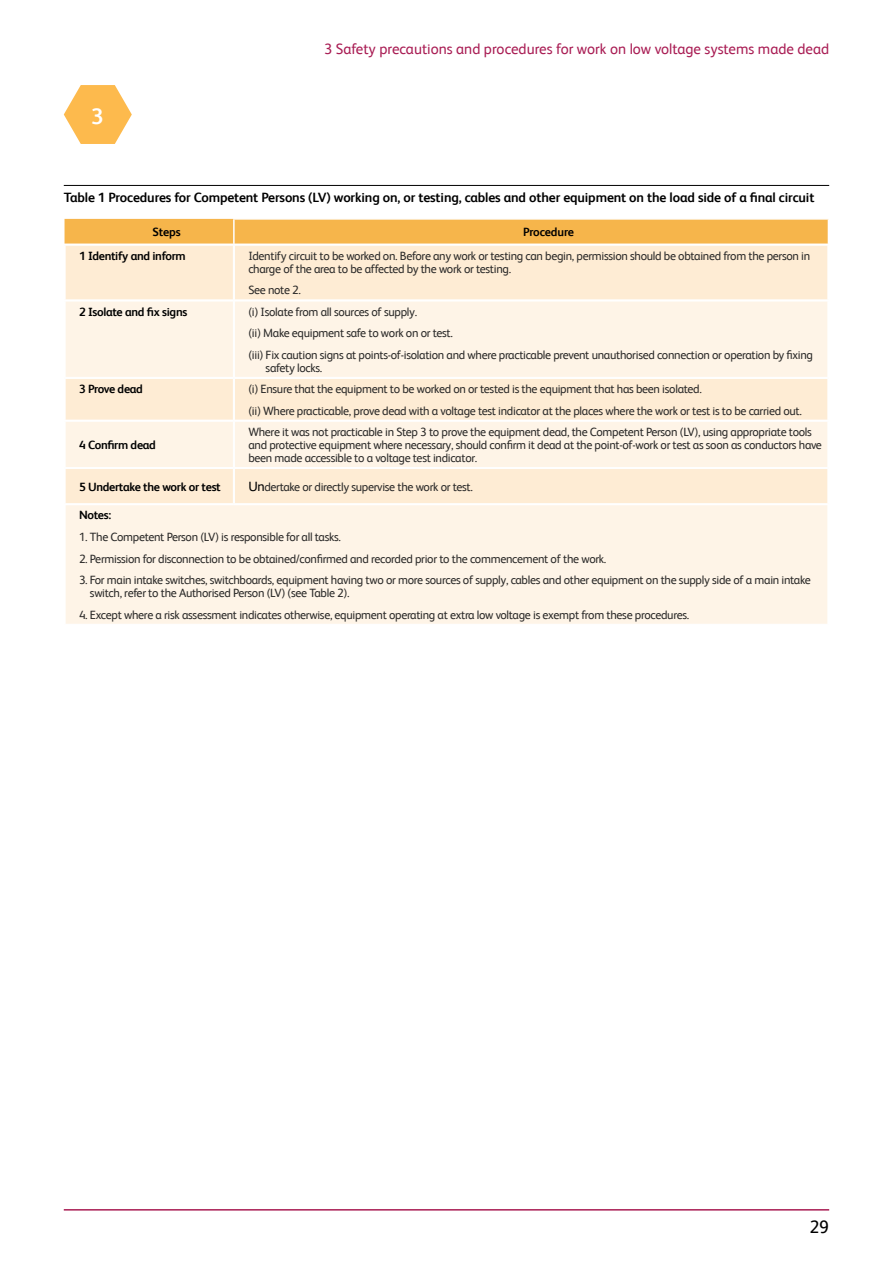
<style>
.page{position:relative;width:893px;height:1263px;background:#fff}
.page>*{position:absolute;margin:0;border:0;box-sizing:border-box;transform-origin:0 0}
.t1{font:700 22.5px "FS Albert";color:#fff}
.t2{font:18px "FS Albert";color:#000}
.t3{font:15px "FS Albert";color:#a91d54}
.TABLE_FIGURE_TEXT{font:700 13.5px "FS Albert";letter-spacing:-.01em;color:#000}
.Table_Paragraph{font:12px/13px "FS Albert";letter-spacing:-.025em;color:#2b2a29}
.Table_Paragraph-2{font:700 12px "FS Albert";letter-spacing:-.025em;color:#000}
.s1{font-size:13.5px;color:#000}
</style>
<div class="page">
<hr style="left:64px;top:1209px;width:765px;height:1px;background:#a91d54">
<svg style="left:64px;top:85px;width:68px;height:59px"></svg>
<hr style="left:64px;top:185px;width:765px;height:1px;background:#000">
<div style="left:66px;top:246px;width:762px;height:54px;background:#feecd4"></div>
<svg style="left:66px;top:302px;width:762px;height:322px;background:#fef2e2"></svg>
<svg style="left:65px;top:219px;width:764px;height:25px;background:#f6b852"></svg>
<hr style="left:233px;top:245px;width:1px;height:55px;background:#fff">
<hr style="left:234px;top:245px;width:1px;height:55px;background:#fff">
<hr style="left:233px;top:379px;width:1px;height:41px;background:#fff">
<hr style="left:234px;top:379px;width:1px;height:41px;background:#fff">
<hr style="left:233px;top:469px;width:1px;height:34px;background:#fff">
<hr style="left:234px;top:469px;width:1px;height:34px;background:#fff">
<hr style="left:233px;top:301px;width:1px;height:76px;background:#fff">
<hr style="left:234px;top:301px;width:1px;height:76px;background:#fff">
<hr style="left:65px;top:377px;width:169px;height:1px;background:#fff">
<hr style="left:65px;top:378px;width:169px;height:1px;background:#fff">
<hr style="left:234px;top:377px;width:594px;height:1px;background:#fff">
<hr style="left:234px;top:378px;width:594px;height:1px;background:#fff">
<hr style="left:65px;top:420px;width:169px;height:1px;background:#fff">
<hr style="left:65px;top:421px;width:169px;height:1px;background:#fff">
<hr style="left:234px;top:420px;width:594px;height:1px;background:#fff">
<hr style="left:234px;top:421px;width:594px;height:1px;background:#fff">
<hr style="left:233px;top:421px;width:1px;height:46px;background:#fff">
<hr style="left:234px;top:421px;width:1px;height:46px;background:#fff">
<hr style="left:65px;top:467px;width:169px;height:1px;background:#fff">
<hr style="left:65px;top:468px;width:169px;height:1px;background:#fff">
<hr style="left:234px;top:467px;width:594px;height:1px;background:#fff">
<hr style="left:234px;top:468px;width:594px;height:1px;background:#fff">
<hr style="left:65px;top:503px;width:169px;height:1px;background:#fff">
<hr style="left:65px;top:504px;width:169px;height:1px;background:#fff">
<hr style="left:234px;top:503px;width:594px;height:1px;background:#fff">
<hr style="left:234px;top:504px;width:594px;height:1px;background:#fff">
<p class="t1" style="left:91px;top:103px;width:14px">3</p>
<p class="t3" style="left:324px;top:40px;width:507px">3 Safety precautions and procedures for work on low voltage systems made dead</p>
<p class="TABLE_FIGURE_TEXT" style="left:64px;top:189px;width:752px">Table 1 Procedures for Competent Persons (LV) working on, or testing, cables and other equipment on the load side of a final circuit</p>
<p class="Table_Paragraph-2" style="left:153px;top:225px;width:30px">Steps</p>
<p class="Table_Paragraph-2" style="left:523px;top:225px;width:52px">Procedure</p>
<p class="Table_Paragraph-2" style="left:79px;top:249px;width:108px">1 Identify and inform</p>
<p class="Table_Paragraph" style="left:248px;top:249px;width:563px">Identify circuit to be worked on. Before any work or testing can begin, permission should be obtained from the person in charge of the area to be affected by the work or testing.</p>
<p class="Table_Paragraph" style="left:248px;top:284px;width:54px">See note 2.</p>
<p class="Table_Paragraph-2" style="left:79px;top:305px;width:110px">2 Isolate and fix signs</p>
<p class="Table_Paragraph" style="left:248px;top:305px;width:170px">(i) Isolate from all sources of supply.</p>
<p class="Table_Paragraph" style="left:248px;top:327px;width:206px">(ii) Make equipment safe to work on or test.</p>
<p class="Table_Paragraph" style="left:266px;top:348px;width:549px;text-indent:-17px">(iii) Fix caution signs at points-of-isolation and where practicable prevent unauthorised connection or operation by fixing safety locks.</p>
<p class="Table_Paragraph-2" style="left:79px;top:382px;width:65px">3 Prove dead</p>
<p class="Table_Paragraph" style="left:248px;top:382px;width:455px">(i) Ensure that the equipment to be worked on or tested is the equipment that has been isolated.</p>
<p class="Table_Paragraph" style="left:248px;top:404px;width:555px">(ii) Where practicable, prove dead with a voltage test indicator at the places where the work or test is to be carried out.</p>
<p class="Table_Paragraph-2" style="left:79px;top:438px;width:78px">4 Confirm dead</p>
<p class="Table_Paragraph" style="left:248px;top:425px;width:575px">Where it was not practicable in Step 3 to prove the equipment dead, the Competent Person (LV), using appropriate tools and protective equipment where necessary, should confirm it dead at the point-of-work or test as soon as conductors have been made accessible to a voltage test indicator.</p>
<p class="Table_Paragraph-2" style="left:79px;top:480px;width:143px">5 Undertake the work or test</p>
<p class="Table_Paragraph" style="left:248px;top:481px;width:226px"><span class="s1">Un</span>dertake or directly supervise the work or test.</p>
<p class="Table_Paragraph-2" style="left:79px;top:508px;width:34px">Notes:</p>
<p class="Table_Paragraph" style="left:79px;top:530px;width:263px">1. The Competent Person (LV) is responsible for all tasks.</p>
<p class="Table_Paragraph" style="left:79px;top:552px;width:529px">2. Permission for disconnection to be obtained/confirmed and recorded prior to the commencement of the work.</p>
<p class="Table_Paragraph" style="left:90px;top:573px;width:722px;text-indent:-11px">3. For main intake switches, switchboards, equipment having two or more sources of supply, cables and other equipment on the supply side of a main intake switch, refer to the Authorised Person (LV) (see Table 2).</p>
<p class="Table_Paragraph" style="left:79px;top:608px;width:612px">4. Except where a risk assessment indicates otherwise, equipment operating at extra low voltage is exempt from these procedures.</p>
<h2 class="t2" style="left:809px;top:1216px;width:21px">29</h2>
</div>
